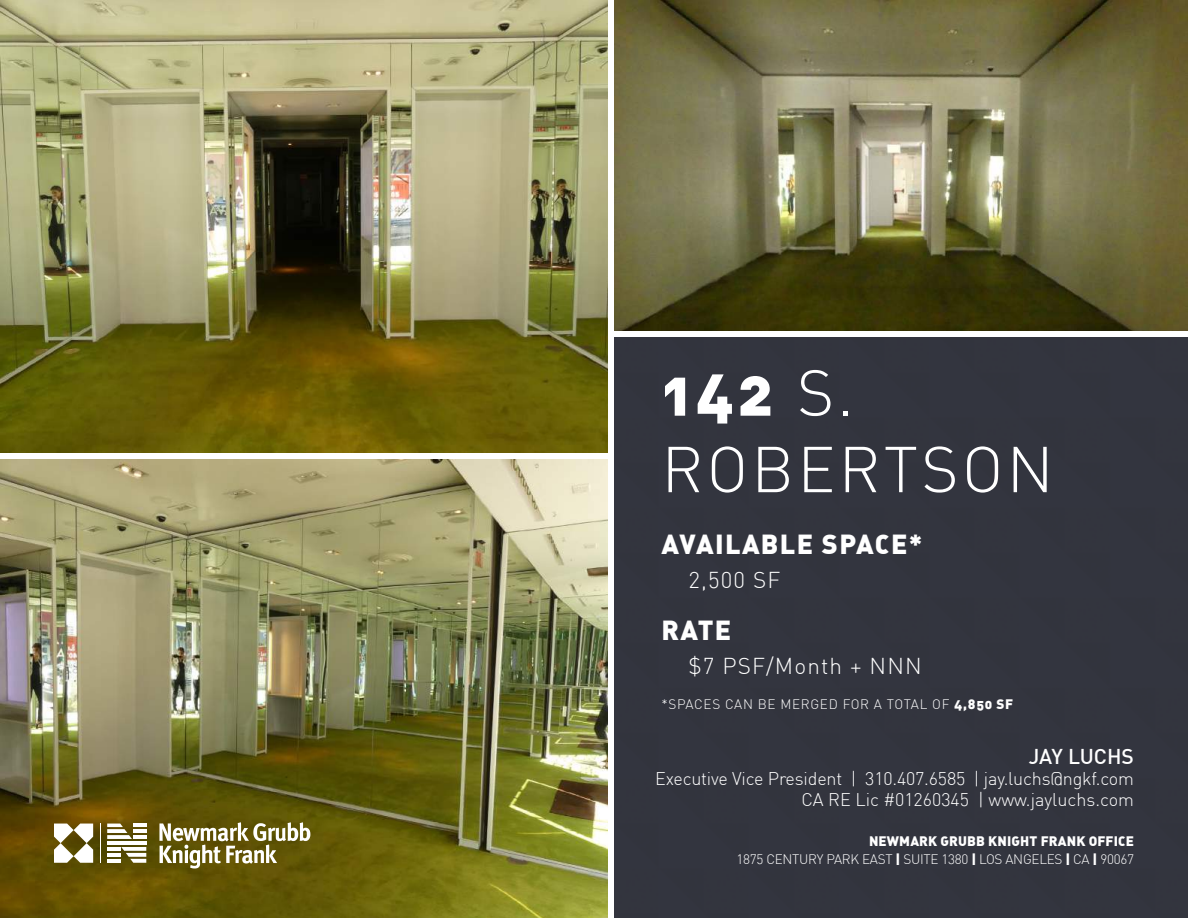
<style>
.page{position:relative;width:1188px;height:918px;background:#fff}
.page>*{position:absolute;margin:0;border:0;box-sizing:border-box;transform-origin:0 0}
.t1{font:300 63.75px "DIN";letter-spacing:.05em;color:#fff}
.t2{font:63.75px "DIN Black Alternate";color:#fff}
.t3{font:27px "DIN Black Alternate";letter-spacing:.05em;color:#fff}
.t4{font:300 22.5px "DIN";letter-spacing:.05em;color:#fff}
.t5{font:500 21px "DIN";letter-spacing:-.005em;color:#fff}
.t6{font:300 18px/21px "DIN";letter-spacing:-.01em;color:#fff;text-align:right}
.t7{font:300 13.5px "DIN";letter-spacing:-.02em;color:#fff}
.t8{font:300 13.5px "DIN";letter-spacing:.05em;color:#fff}
.t9{font:13.5px "DIN Black Alternate";letter-spacing:.01em;color:#fff}
.s1{font-family:"DIN";font-weight:300}
.s2{font-family:"DIN Black Alternate";font-weight:400}
</style>
<div class="page">
<img style="left:0;top:459px;width:608px;height:459px">
<img style="left:614px;top:0;width:574px;height:331px">
<img style="left:0;top:0;width:608px;height:452px">
<div style="left:614px;top:338px;width:574px;height:580px;background:#33353e"></div>
<svg style="left:159px;top:822px;width:151px;height:46px"></svg>
<svg style="left:54px;top:824px;width:39px;height:39px"></svg>
<hr style="left:100px;top:824px;width:1px;height:39px;background:#fff">
<svg style="left:107px;top:824px;width:39px;height:15px"></svg>
<hr style="left:107px;top:847px;width:13px;height:4px;background:#fff">
<hr style="left:107px;top:853px;width:13px;height:4px;background:#fff">
<hr style="left:107px;top:859px;width:13px;height:4px;background:#fff">
<svg style="left:121px;top:847px;width:25px;height:16px"></svg>
<hr style="left:107px;top:841px;width:39px;height:4px;background:#fff">
<h1 class="t2" style="left:662px;top:350px;width:194px">142 <span class="s1">S.</span></h1>
<h1 class="t1" style="left:662px;top:430px;width:394px">ROBERTSON</h1>
<h2 class="t3" style="left:662px;top:526px;width:263px">AVAILABLE SPACE*</h2>
<p class="t4" style="left:688px;top:566px;width:93px">2,500 SF</p>
<h2 class="t3" style="left:662px;top:612px;width:71px">RATE</h2>
<p class="t4" style="left:688px;top:652px;width:235px">$7 PSF/Month + NNN</p>
<p class="t8" style="left:662px;top:696px;width:353px">*SPACES CAN BE MERGED FOR A TOTAL OF <span class="s2">4,850 SF</span></p>
<p class="t5" style="left:1029px;top:743px;width:107px">JAY LUCHS</p>
<p class="t6" style="left:655px;top:768px;width:480px">Executive Vice President | 310.407.6585 | jay.luchs@ngkf.com<br>CA RE Lic #01260345 | www.jayluchs.com</p>
<p class="t9" style="left:869px;top:832px;width:266px">NEWMARK GRUBB KNIGHT FRANK OFFICE</p>
<p class="t7" style="left:737px;top:851px;width:399px">1875 CENTURY PARK EAST <span class="s2">|</span> SUITE 1380 <span class="s2">|</span> LOS ANGELES <span class="s2">|</span> CA <span class="s2">|</span> 90067</p>
</div>
